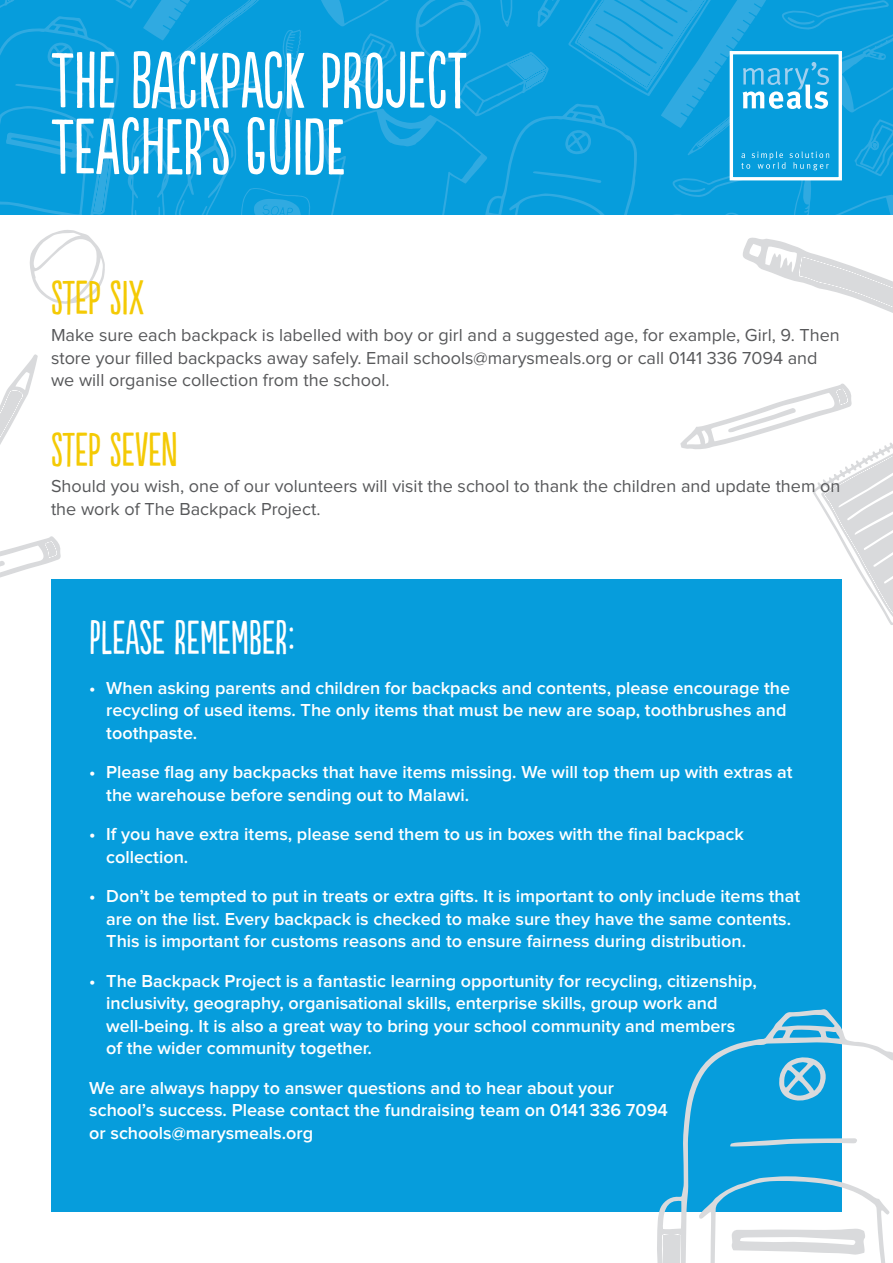
<style>
.page{position:relative;width:893px;height:1263px;background:#fff}
.page>*{position:absolute;margin:0;border:0;box-sizing:border-box;transform-origin:0 0}
.t1{font:74.4px "Populaire";color:#fff}
.t2{font:45px "Populaire";letter-spacing:.01em;color:#f4ca05}
.t3{font:45px "Populaire";color:#fff}
.t4{font:600 18px/22.5px "Proxima Nova";color:#fff}
.t5{font:18px/22.5px "Proxima Nova";color:#57585a}
</style>
<div class="page">
<svg style="left:0;top:0;width:310px;height:215px;background:#0b9edc"></svg>
<svg style="left:317px;top:0;width:576px;height:215px;background:#14a1dd"></svg>
<div style="left:51px;top:580px;width:791px;height:632px;background:#069ddc"></div>
<svg style="left:657px;top:1009px;width:236px;height:254px"></svg>
<svg style="left:0;top:354px;width:61px;height:226px"></svg>
<svg style="left:30px;top:230px;width:75px;height:74px"></svg>
<svg style="left:680px;top:237px;width:213px;height:388px"></svg>
<p class="t1" style="left:51px;top:40px;width:417px">THE BACKPACK PROJECT</p>
<p class="t1" style="left:51px;top:106px;width:296px">TEACHER’S GUIDE</p>
<p class="t2" style="left:51px;top:273px;width:94px">STEP SIX</p>
<p class="t5" style="left:51px;top:325px;width:790px">Make sure each backpack is labelled with boy or girl and a suggested age, for example, Girl, 9. Then store your filled backpacks away safely. Email schools@marysmeals.org or call 0141 336 7094 and we will organise collection from the school.</p>
<p class="t2" style="left:51px;top:425px;width:128px">STEP SEVEN</p>
<p class="t5" style="left:51px;top:476px;width:791px">Should you wish, one of our volunteers will visit the school to thank the children and update them on the work of The Backpack Project.</p>
<p class="t3" style="left:89px;top:613px;width:206px">PLEASE REMEMBER:</p>
<p class="t4" style="left:106px;top:677px;width:685px;text-indent:-17px">• When asking parents and children for backpacks and contents, please encourage the recycling of used items. The only items that must be new are soap, toothbrushes and toothpaste.</p>
<p class="t4" style="left:106px;top:761px;width:688px;text-indent:-17px">• Please flag any backpacks that have items missing. We will top them up with extras at the warehouse before sending out to Malawi.</p>
<p class="t4" style="left:106px;top:824px;width:639px;text-indent:-17px">• If you have extra items, please send them to us in boxes with the final backpack collection.</p>
<p class="t4" style="left:106px;top:886px;width:695px;text-indent:-17px">• Don’t be tempted to put in treats or extra gifts. It is important to only include items that are on the list. Every backpack is checked to make sure they have the same contents.<br>This is important for customs reasons and to ensure fairness during distribution.</p>
<p class="t4" style="left:106px;top:970px;width:652px;text-indent:-17px">• The Backpack Project is a fantastic learning opportunity for recycling, citizenship, inclusivity, geography, organisational skills, enterprise skills, group work and well-being. It is also a great way to bring your school community and members<br>of the wider community together.</p>
<p class="t4" style="left:89px;top:1077px;width:580px">We are always happy to answer questions and to hear about your school’s success. Please contact the fundraising team on 0141 336 7094 or schools@marysmeals.org</p>
</div>
